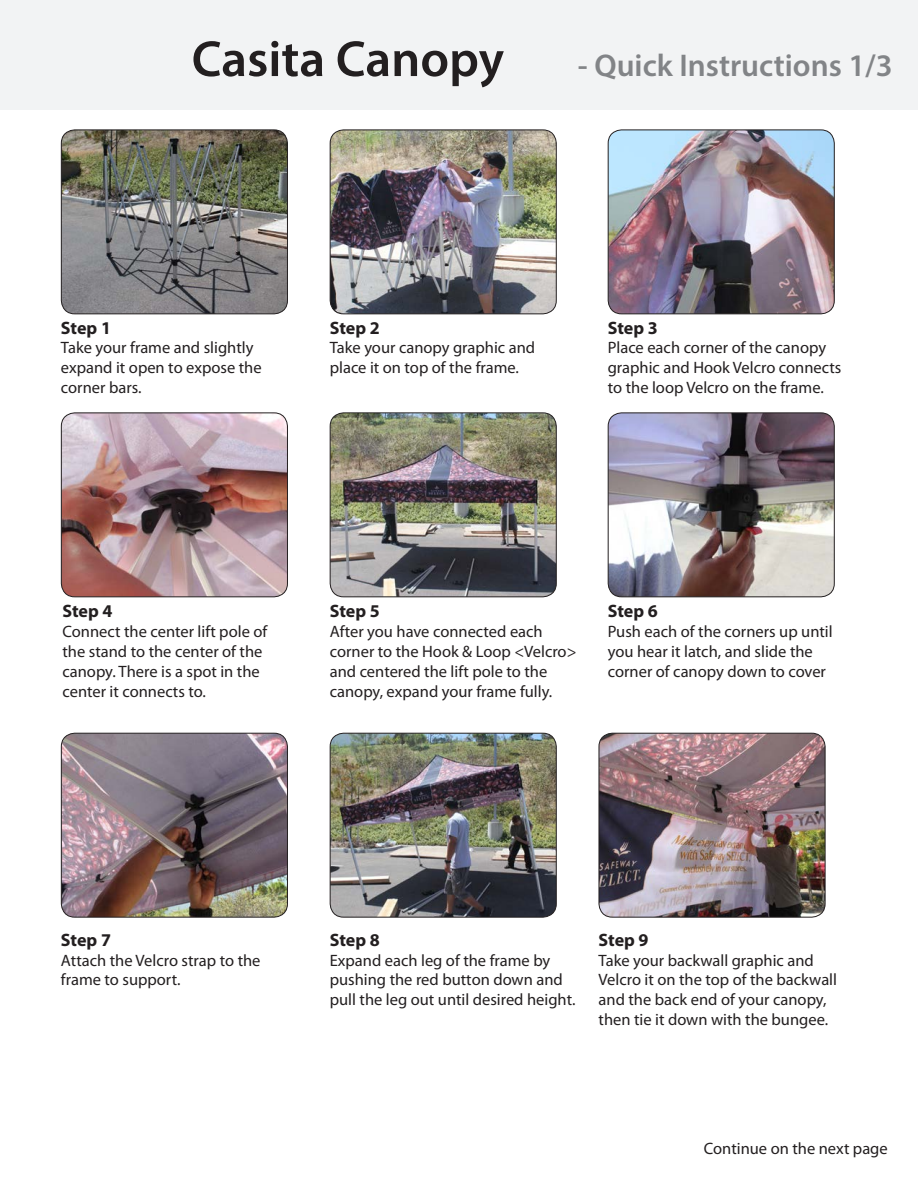
<style>
.page{position:relative;width:918px;height:1188px;background:#fff}
.page>*{position:absolute;margin:0;border:0;box-sizing:border-box;transform-origin:0 0}
.t1{font:600 51px "Myriad Pro";color:#231f20}
.t2{font:600 31.5px "Myriad Pro";color:#828487}
.Step_title{font:700 18px "Myriad Pro";letter-spacing:-.005em;color:#231f20}
.body_text{font:700 18px "Myriad Pro";color:#231f20}
.body_text-2{font:16.5px/19.8px "Myriad Pro";color:#231f20}
</style>
<div class="page">
<div style="left:0;top:0;width:918px;height:110px;background:#f2f3f4"></div>
<img style="left:61px;top:130px;width:226px;height:184px">
<div style="left:61px;top:130px;width:227px;height:184px;border:1px solid #231f20;border-radius:14px"></div>
<img style="left:61px;top:414px;width:226px;height:183px">
<div style="left:61px;top:412px;width:227px;height:185px;border:1px solid #231f20;border-radius:14px"></div>
<img style="left:330px;top:733px;width:225px;height:184px">
<div style="left:330px;top:733px;width:227px;height:185px;border:1px solid #231f20;border-radius:14px"></div>
<img style="left:61px;top:733px;width:226px;height:183px">
<div style="left:61px;top:733px;width:227px;height:185px;border:1px solid #231f20;border-radius:14px"></div>
<img style="left:330px;top:414px;width:226px;height:183px">
<div style="left:330px;top:412px;width:227px;height:185px;border:1px solid #231f20;border-radius:14px"></div>
<img style="left:599px;top:733px;width:226px;height:184px">
<div style="left:599px;top:733px;width:226px;height:185px;border:1px solid #231f20;border-radius:14px"></div>
<img style="left:608px;top:414px;width:226px;height:183px">
<div style="left:608px;top:412px;width:227px;height:185px;border:1px solid #231f20;border-radius:14px"></div>
<img style="left:330px;top:130px;width:226px;height:184px">
<div style="left:330px;top:130px;width:227px;height:184px;border:1px solid #231f20;border-radius:14px"></div>
<img style="left:608px;top:130px;width:226px;height:184px">
<div style="left:608px;top:130px;width:227px;height:184px;border:1px solid #231f20;border-radius:14px"></div>
<p class="t1" style="left:192px;top:26px;width:314px">Casita Canopy</p>
<p class="t2" style="left:578px;top:45px;width:316px">- Quick Instructions 1/3</p>
<p class="Step_title" style="left:61px;top:316px;width:52px">Step 1</p>
<p class="body_text-2" style="left:61px;top:338px;width:202px">Take your frame and slightly expand it open to expose the corner bars.</p>
<p class="Step_title" style="left:330px;top:316px;width:52px">Step 2</p>
<p class="body_text-2" style="left:330px;top:338px;width:207px">Take your canopy graphic and place it on top of the frame.</p>
<p class="Step_title" style="left:608px;top:316px;width:52px">Step 3</p>
<p class="body_text-2" style="left:608px;top:338px;width:235px">Place each corner of the canopy graphic and Hook Velcro connects to the loop Velcro on the frame.</p>
<p class="body_text" style="left:62px;top:600px;width:52px">Step 4</p>
<p class="body_text-2" style="left:62px;top:621px;width:206px">Connect the center lift pole of the stand to the center of the canopy. There is a spot in the center it connects to.</p>
<p class="Step_title" style="left:330px;top:600px;width:52px">Step 5</p>
<p class="body_text-2" style="left:330px;top:621px;width:248px">After you have connected each corner to the Hook &amp; Loop &lt;Velcro&gt; and centered the lift pole to the canopy, expand your frame fully.</p>
<p class="Step_title" style="left:608px;top:600px;width:52px">Step 6</p>
<p class="body_text-2" style="left:608px;top:621px;width:226px">Push each of the corners up until you hear it latch, and slide the corner of canopy down to cover</p>
<p class="Step_title" style="left:61px;top:928px;width:52px">Step 7</p>
<p class="body_text-2" style="left:61px;top:950px;width:201px">Attach the Velcro strap to the frame to support.</p>
<p class="Step_title" style="left:330px;top:928px;width:52px">Step 8</p>
<p class="body_text-2" style="left:330px;top:950px;width:247px">Expand each leg of the frame by pushing the red button down and pull the leg out until desired height.</p>
<p class="Step_title" style="left:599px;top:928px;width:52px">Step 9</p>
<p class="body_text-2" style="left:599px;top:950px;width:240px">Take your backwall graphic and<br>Velcro it on the top of the backwall and the back end of your canopy, then tie it down with the bungee.</p>
<p class="body_text-2" style="left:704px;top:1138px;width:185px">Continue on the next page</p>
</div>
